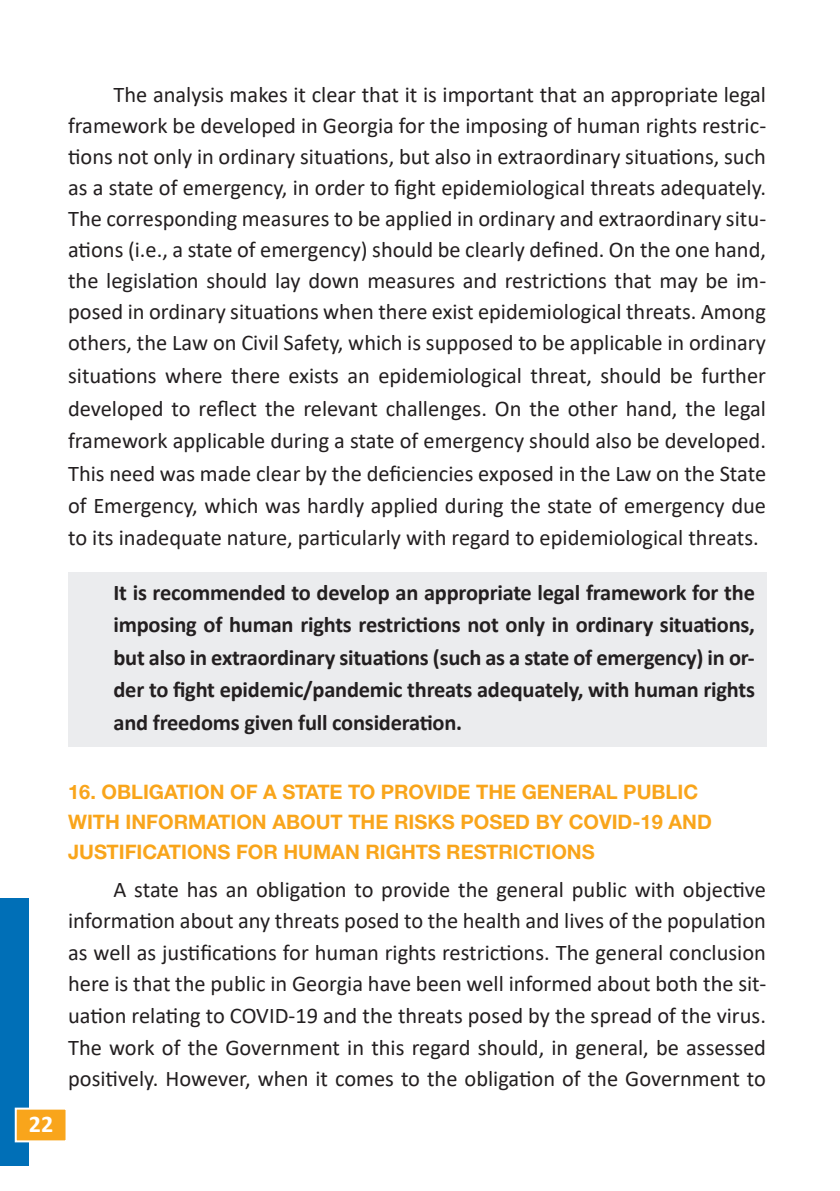
<style>
.page{position:relative;width:840px;height:1191px;background:#fff}
.page>*{position:absolute;margin:0;border:0;box-sizing:border-box;transform-origin:0 0}
.t1{font:700 24px "Calibri";color:#fff}
.ძირითადი_ტექსტი_E{font:22.4px/31.6px "Calibri";color:#231f20;text-align:justify}
.რეკომენდაცია{font:700 22.4px/32.4px "Calibri";letter-spacing:-.01em;color:#231f20;text-align:justify}
._2_სათაური_short{font:700 20px/30px "Helvetica Neue LTGEO 75";color:#f9a51b}
</style>
<div class="page">
<div style="left:0;top:898px;width:28px;height:267px;background:#006fb7"></div>
<div style="left:15px;top:1107px;width:52px;height:35px;background:#f9a51b;border:2px solid #fff"></div>
<div style="left:68px;top:572px;width:697px;height:174px;background:#ebecee"></div>
<p class="ძირითადი_ტექსტი_E" style="left:68px;top:78px;width:699px;text-indent:45px">The analysis makes it clear that it is important that an appropriate legal framework be developed in Georgia for the imposing of human rights restric&shy;tions not only in ordinary situations, but also in extraordinary situations, such as a state of emergency, in order to fight epidemiological threats adequately.<br>The corresponding measures to be applied in ordinary and extraordinary situ&shy;ations (i.e., a state of emergency) should be clearly defined. On the one hand, the legislation should lay down measures and restrictions that may be im&shy;posed in ordinary situations when there exist epidemiological threats. Among others, the Law on Civil Safety, which is supposed to be applicable in ordinary situations where there exists an epidemiological threat, should be further developed to reflect the relevant challenges. On the other hand, the legal framework applicable during a state of emergency should also be developed.<br>This need was made clear by the deficiencies exposed in the Law on the State of Emergency, which was hardly applied during the state of emergency due to its inadequate nature, particularly with regard to epidemiological threats.</p>
<p class="რეკომენდაცია" style="left:113px;top:576px;width:642px">It is recommended to develop an appropriate legal framework for the imposing of human rights restrictions not only in ordinary situations, but also in extraordinary situations (such as a state of emergency) in or&shy;der to fight epidemic/pandemic threats adequately, with human rights and freedoms given full consideration.</p>
<p class="t1" style="left:29px;top:1107px;width:26px">22</p>
<p class="_2_სათაური_short" style="left:68px;top:776px;width:645px">16. OBLIGATION OF A STATE TO PROVIDE THE GENERAL PUBLIC<br>WITH INFORMATION ABOUT THE RISKS POSED BY COVID-19 AND<br>JUSTIFICATIONS FOR HUMAN RIGHTS RESTRICTIONS</p>
<p class="ძირითადი_ტექსტი_E" style="left:68px;top:872px;width:699px;text-indent:45px">A state has an obligation to provide the general public with objective information about any threats posed to the health and lives of the population as well as justifications for human rights restrictions. The general conclusion here is that the public in Georgia have been well informed about both the sit&shy;uation relating to COVID-19 and the threats posed by the spread of the virus.<br>The work of the Government in this regard should, in general, be assessed positively. However, when it comes to the obligation of the Government to</p>
</div>
